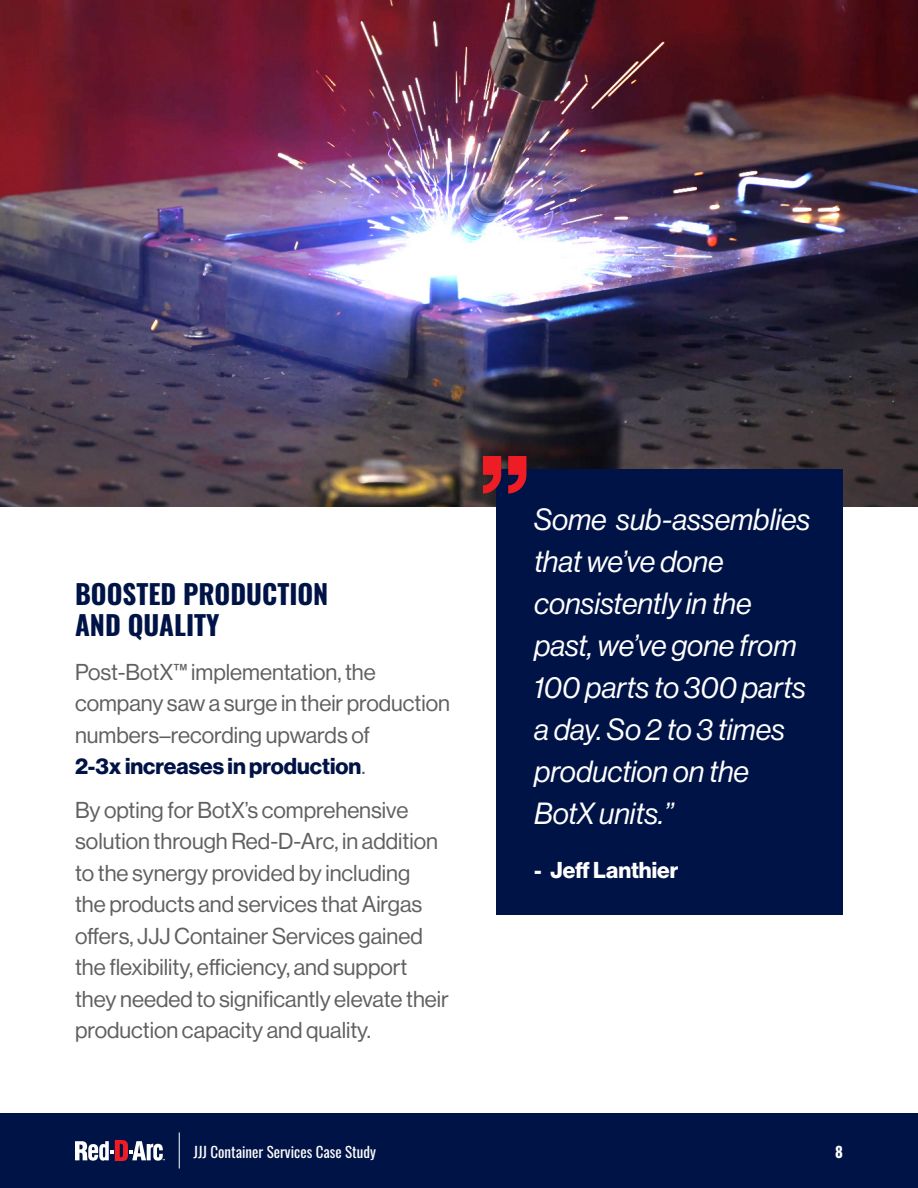
<style>
.page{position:relative;width:918px;height:1188px;background:#fff}
.page>*{position:absolute;margin:0;border:0;box-sizing:border-box;transform-origin:0 0}
.t1{font:30px/42px "N Haas Grotesk DS Pro 56 It";color:#fff}
.t2{font:700 27px/31.5px "Oswald";color:#001346}
.t3{font:22.5px/31.5px "N Haas Grotesk DS Pro 55 Rg";color:#5f605f}
.t4{font:22.5px "N Haas Grotesk DS Pro 75 Bd";color:#fff}
.t5{font:15px "Oswald";color:#fff}
.t6{font:700 15px "Oswald";color:#fff}
.s1{font-family:"N Haas Grotesk DS Pro 75 Bd";color:#001346}
</style>
<div class="page">
<img style="left:0;top:0;width:918px;height:507px">
<div style="left:0;top:1113px;width:918px;height:75px;background:#001346"></div>
<svg style="left:75px;top:1140px;width:90px;height:21px"></svg>
<hr style="left:179px;top:1132px;width:1px;height:37px;background:#fff">
<div style="left:496px;top:470px;width:347px;height:445px;background:#001346"></div>
<svg style="left:483px;top:456px;width:18px;height:38px"></svg>
<svg style="left:508px;top:456px;width:18px;height:38px"></svg>
<p class="t2" style="left:75px;top:579px;width:255px">BOOSTED PRODUCTION<br>AND QUALITY</p>
<p class="t3" style="left:75px;top:656px;width:377px">Post-BotX™ implementation, the company saw a surge in their production numbers–recording upwards of<br><span class="s1">2-3x increases in production</span>.</p>
<p class="t3" style="left:75px;top:794px;width:375px">By opting for BotX’s comprehensive solution through Red-D-Arc, in addition to the synergy provided by including<br>the products and services that Airgas offers, JJJ Container Services gained the flexibility, efficiency, and support they needed to significantly elevate their production capacity and quality.</p>
<p class="t1" style="left:534px;top:498px;width:278px">Some sub-assemblies that we’ve done consistently in the past, we’ve gone from<br>100 parts to 300 parts a day. So 2 to 3 times production on the<br>BotX units.”</p>
<p class="t4" style="left:534px;top:857px;width:146px">- Jeff Lanthier</p>
<p class="t5" style="left:194px;top:1139px;width:184px">JJJ Container Services Case Study</p>
<p class="t6" style="left:835px;top:1144px;width:9px">8</p>
</div>
